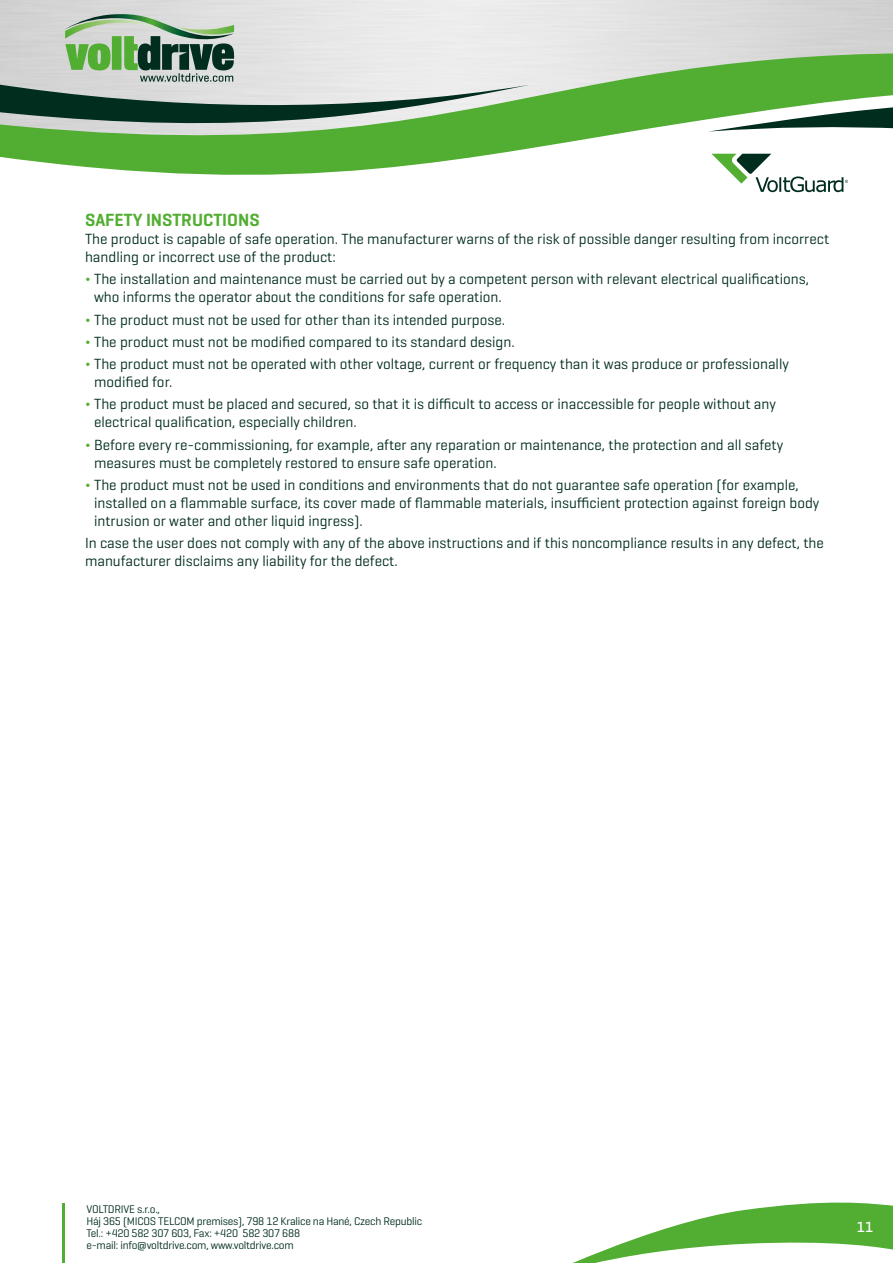
<style>
.page{position:relative;width:893px;height:1263px;background:#fff}
.page>*{position:absolute;margin:0;border:0;box-sizing:border-box;transform-origin:0 0}
.t1{font:600 18px "Geogrotesque";color:#52ae32}
.t2{font:15px/22.2px "Geogrotesque";color:#002d1d}
.t3{font:500 15px "Geogrotesque";color:#fff}
.t4{font:11.25px/12px "Geogrotesque";letter-spacing:-.02em;color:#002d1d}
.s1{color:#52ae32}
</style>
<div class="page">
<svg style="left:0;top:53px;width:893px;height:122px;fill:#52ae32"></svg>
<svg style="left:0;top:14px;width:530px;height:113px;background:#aebeb1"></svg>
<hr style="left:63px;top:1204px;width:2px;height:59px;background:#52ae32">
<svg style="left:573px;top:1202px;width:320px;height:61px"></svg>
<svg style="left:711px;top:154px;width:137px;height:38px"></svg>
<p class="t1" style="left:85px;top:209px;width:176px">SAFETY INSTRUCTIONS</p>
<p class="t2" style="left:85px;top:230px;width:746px;line-height:18px">The product is capable of safe operation. The manufacturer warns of the risk of possible danger resulting from incorrect handling or incorrect use of the product:</p>
<p class="t2" style="left:94px;top:270px;width:716px;line-height:18px;text-indent:-9px"><span class="s1">¬</span> The installation and maintenance must be carried out by a competent person with relevant electrical qualifications, who informs the operator about the conditions for safe operation.</p>
<p class="t2" style="left:85px;top:308px;width:705px"><span class="s1">¬</span> The product must not be used for other than its intended purpose.<br><span class="s1">¬</span> The product must not be modified compared to its standard design.<br><span class="s1">¬</span> The product must not be operated with other voltage, current or frequency than it was produce or professionally</p>
<p class="t2" style="left:85px;top:370px;width:692px;text-indent:9px">modified for.<br><span class="s1">¬</span> The product must be placed and secured, so that it is difficult to access or inaccessible for people without any</p>
<p class="t2" style="left:85px;top:411px;width:700px;text-indent:9px">electrical qualification, especially children.<br><span class="s1">¬</span> Before every re-commissioning, for example, after any reparation or maintenance, the protection and all safety</p>
<p class="t2" style="left:85px;top:451px;width:715px;text-indent:9px">measures must be completely restored to ensure safe operation.<br><span class="s1">¬</span> The product must not be used in conditions and environments that do not guarantee safe operation (for example,</p>
<p class="t2" style="left:94px;top:493px;width:727px;line-height:18px">installed on a flammable surface, its cover made of flammable materials, insufficient protection against foreign body intrusion or water and other liquid ingress).</p>
<p class="t2" style="left:85px;top:534px;width:740px;line-height:18px">In case the user does not comply with any of the above instructions and if this noncompliance results in any defect, the manufacturer disclaims any liability for the defect.</p>
<p class="t4" style="left:86px;top:1202px;width:337px">VOLTDRIVE s.r.o.,<br>Háj 365 (MICOS TELCOM premises), 798 12 Kralice na Hané, Czech Republic Tel.: +420 582 307 603, Fax: +420 582 307 688<br>e-mail: info@voltdrive.com, www.voltdrive.com</p>
<p class="t3" style="left:857px;top:1217px;width:18px">11</p>
</div>
